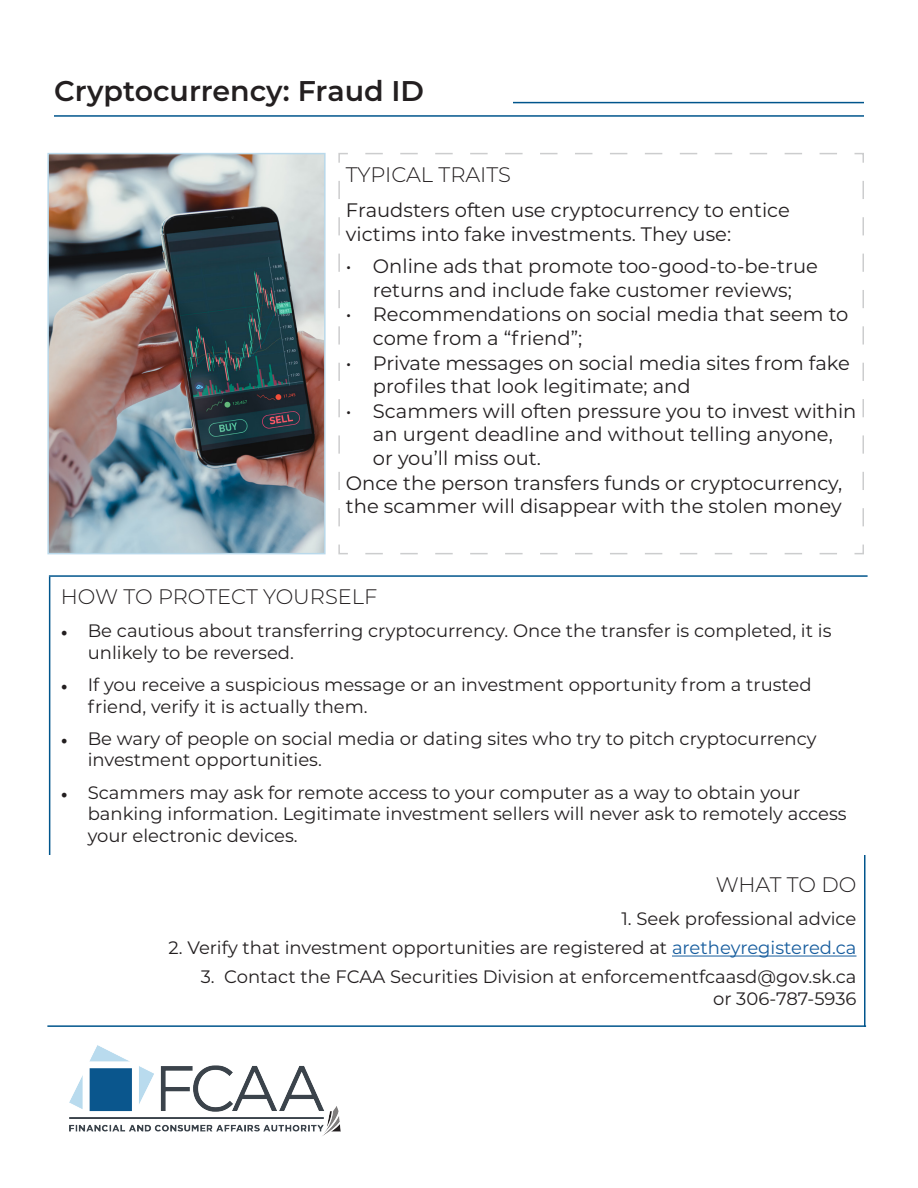
<style>
.page{position:relative;width:918px;height:1188px;background:#fff}
.page>*{position:absolute;margin:0;border:0;box-sizing:border-box;transform-origin:0 0}
.t1{font:600 28.5px "Montserrat";color:#231f20}
.t2{font:300 21px "Montserrat";color:#231f20}
.t3{font:19.5px/23.4px "Montserrat";color:#231f20}
.t4{font:18px/21.6px "Montserrat";color:#231f20}
.s1{font-family:"Minion Pro"}
.s2{color:#175d9e}
</style>
<div class="page">
<svg style="left:338px;top:153px;width:526px;height:402px"></svg>
<img style="left:50px;top:156px;width:273px;height:395px">
<div style="left:47px;top:153px;width:279px;height:401px;border:2px solid #b9d9eb"></div>
<img style="left:69px;top:1045px;width:272px;height:91px">
<hr style="left:513px;top:102px;width:351px;height:1px;background:#00558c">
<hr style="left:54px;top:115px;width:810px;height:2px;background:#00558c">
<hr style="left:49px;top:575px;width:819px;height:2px;background:#00558c">
<hr style="left:49px;top:577px;width:1px;height:278px;background:#00558c">
<hr style="left:47px;top:1025px;width:819px;height:2px;background:#00558c">
<hr style="left:864px;top:855px;width:2px;height:172px;background:#00558c">
<hr style="left:672px;top:956px;width:184px;height:1px;background:#175d9e">
<p class="t1" style="left:54px;top:70px;width:372px">Cryptocurrency: Fraud ID</p>
<p class="t2" style="left:346px;top:160px;width:166px">TYPICAL TRAITS</p>
<p class="t3" style="left:346px;top:198px;width:446px">Fraudsters often use cryptocurrency to entice victims into fake investments. They use:</p>
<p class="t3" style="left:346px;top:254px;width:474px;text-align:center">• Online ads that promote too-good-to-be-true returns and include fake customer reviews;</p>
<p class="t3" style="left:373px;top:302px;width:477px;text-indent:-27px">• Recommendations on social media that seem to come from a “friend”;</p>
<p class="t3" style="left:373px;top:350px;width:479px;text-indent:-27px">• Private messages on social media sites from fake profiles that look legitimate; and</p>
<p class="t3" style="left:373px;top:399px;width:485px;text-indent:-27px">• Scammers will often pressure you to invest within an urgent deadline and without telling anyone, or you’ll miss out.</p>
<p class="t3" style="left:346px;top:470px;width:498px">Once the person transfers funds or cryptocurrency, the scammer will disappear with the stolen money</p>
<p class="t2" style="left:61px;top:582px;width:318px">HOW TO PROTECT YOURSELF</p>
<p class="t4" style="left:88px;top:620px;width:745px;text-indent:-27px"><span class="s1">•</span> Be cautious about transferring cryptocurrency. Once the transfer is completed, it is unlikely to be reversed.</p>
<p class="t4" style="left:88px;top:673px;width:725px;text-indent:-27px"><span class="s1">•</span> If you receive a suspicious message or an investment opportunity from a trusted friend, verify it is actually them.</p>
<p class="t4" style="left:88px;top:727px;width:730px;text-indent:-27px"><span class="s1">•</span> Be wary of people on social media or dating sites who try to pitch cryptocurrency investment opportunities.</p>
<p class="t4" style="left:88px;top:781px;width:761px;text-indent:-27px"><span class="s1">•</span> Scammers may ask for remote access to your computer as a way to obtain your banking information. Legitimate investment sellers will never ask to remotely access your electronic devices.</p>
<p class="t2" style="left:716px;top:870px;width:142px">WHAT TO DO</p>
<p class="t4" style="left:621px;top:907px;width:237px">1. Seek professional advice</p>
<p class="t4" style="left:169px;top:936px;width:689px">2. Verify that investment opportunities are registered at <span class="s2">aretheyregistered.ca</span></p>
<p class="t4" style="left:201px;top:966px;width:657px;text-align:right">3. Contact the FCAA Securities Division at enforcementfcaasd@gov.sk.ca or 306-787-5936</p>
</div>
